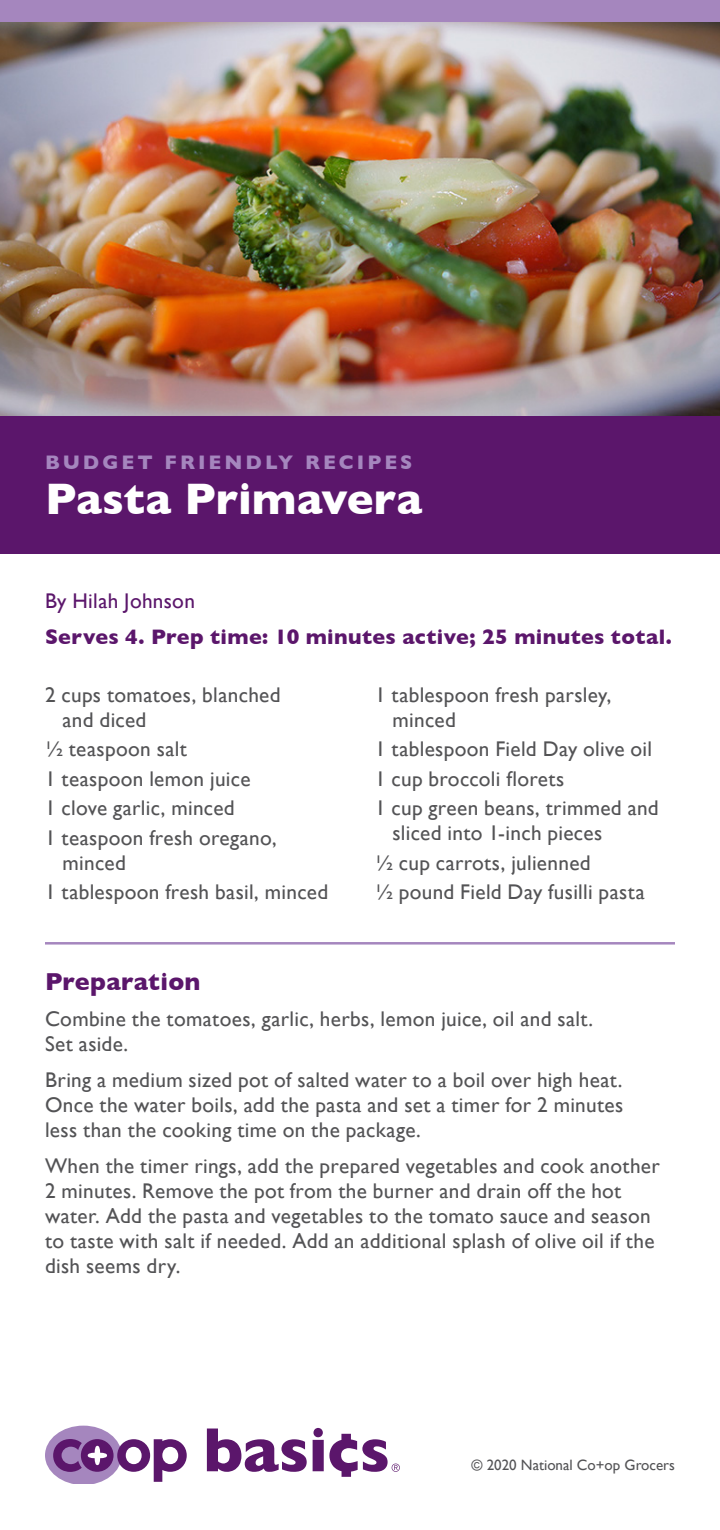
<style>
.page{position:relative;width:720px;height:1530px;background:#fff}
.page>*{position:absolute;margin:0;border:0;box-sizing:border-box;transform-origin:0 0}
.t1{font:800 45px "Gill Sans";color:#fff}
._04_Preparation_Head{font:800 25px "Gill Sans";letter-spacing:.01em;color:#5b166b}
._02_Serving_Size{font:800 21.5px "Gill Sans";letter-spacing:.02em;color:#5b166b}
._05_Body_copy{font:21.25px/25px "Gill Sans";letter-spacing:.015em;color:#535355}
.Cost_List{font:21.25px/25px "Gill Sans";letter-spacing:.015em;color:#535355}
._05_Body_copy-2{font:21.25px "Gill Sans";letter-spacing:.015em;color:#5b166b}
.t2{font:800 20px "Gill Sans";letter-spacing:.15em;color:#a586be}
.t3{font:15px "Gill Sans";color:#535355}
</style>
<div class="page">
<svg style="left:45px;top:1426px;width:142px;height:57px"></svg>
<svg style="left:207px;top:1429px;width:100px;height:43px"></svg>
<svg style="left:313px;top:1428px;width:87px;height:49px"></svg>
<img style="left:0;top:22px;width:720px;height:394px">
<div style="left:0;top:416px;width:720px;height:138px;background:#5b166b"></div>
<div style="left:0;top:0;width:720px;height:22px;background:#a586be"></div>
<hr style="left:45px;top:942px;width:630px;height:3px;background:#a586be">
<p class="t2" style="left:45px;top:451px;width:369px">BUDGET FRIENDLY RECIPES</p>
<p class="t1" style="left:45px;top:473px;width:379px">Pasta Primavera</p>
<p class="_05_Body_copy-2" style="left:45px;top:588px;width:151px">By Hilah Johnson</p>
<p class="_02_Serving_Size" style="left:45px;top:624px;width:628px">Serves 4. Prep time: 10 minutes active; 25 minutes total.</p>
<p class="Cost_List" style="left:62px;top:682px;width:220px;text-indent:-18px">2 cups tomatoes, blanched and diced</p>
<p class="Cost_List" style="left:45px;top:737px;width:143px">½ teaspoon salt</p>
<p class="Cost_List" style="left:45px;top:766px;width:207px">1 teaspoon lemon juice</p>
<p class="Cost_List" style="left:45px;top:796px;width:191px">1 clove garlic, minced</p>
<p class="Cost_List" style="left:62px;top:825px;width:216px;text-indent:-18px">1 teaspoon fresh oregano, minced</p>
<p class="Cost_List" style="left:45px;top:880px;width:285px">1 tablespoon fresh basil, minced</p>
<p class="Cost_List" style="left:392px;top:682px;width:220px;text-indent:-18px">1 tablespoon fresh parsley, minced</p>
<p class="Cost_List" style="left:375px;top:737px;width:279px">1 tablespoon Field Day olive oil</p>
<p class="Cost_List" style="left:375px;top:766px;width:191px">1 cup broccoli florets</p>
<p class="Cost_List" style="left:392px;top:796px;width:268px;text-indent:-18px">1 cup green beans, trimmed and sliced into 1-inch pieces</p>
<p class="Cost_List" style="left:375px;top:850px;width:217px">½ cup carrots, julienned</p>
<p class="Cost_List" style="left:375px;top:880px;width:271px">½ pound Field Day fusilli pasta</p>
<p class="_04_Preparation_Head" style="left:45px;top:966px;width:157px">Preparation</p>
<p class="_05_Body_copy" style="left:45px;top:1007px;width:550px">Combine the tomatoes, garlic, herbs, lemon juice, oil and salt.<br>Set aside.</p>
<p class="_05_Body_copy" style="left:45px;top:1068px;width:580px;text-align:justify">Bring a medium sized pot of salted water to a boil over high heat.<br>Once the water boils, add the pasta and set a timer for 2 minutes less than the cooking time on the package.</p>
<p class="_05_Body_copy" style="left:45px;top:1154px;width:616px">When the timer rings, add the prepared vegetables and cook another 2 minutes. Remove the pot from the burner and drain off the hot water. Add the pasta and vegetables to the tomato sauce and season to taste with salt if needed. Add an additional splash of olive oil if the dish seems dry.</p>
<p class="t3" style="left:472px;top:1456px;width:205px">© 2020 National Co+op Grocers</p>
</div>
